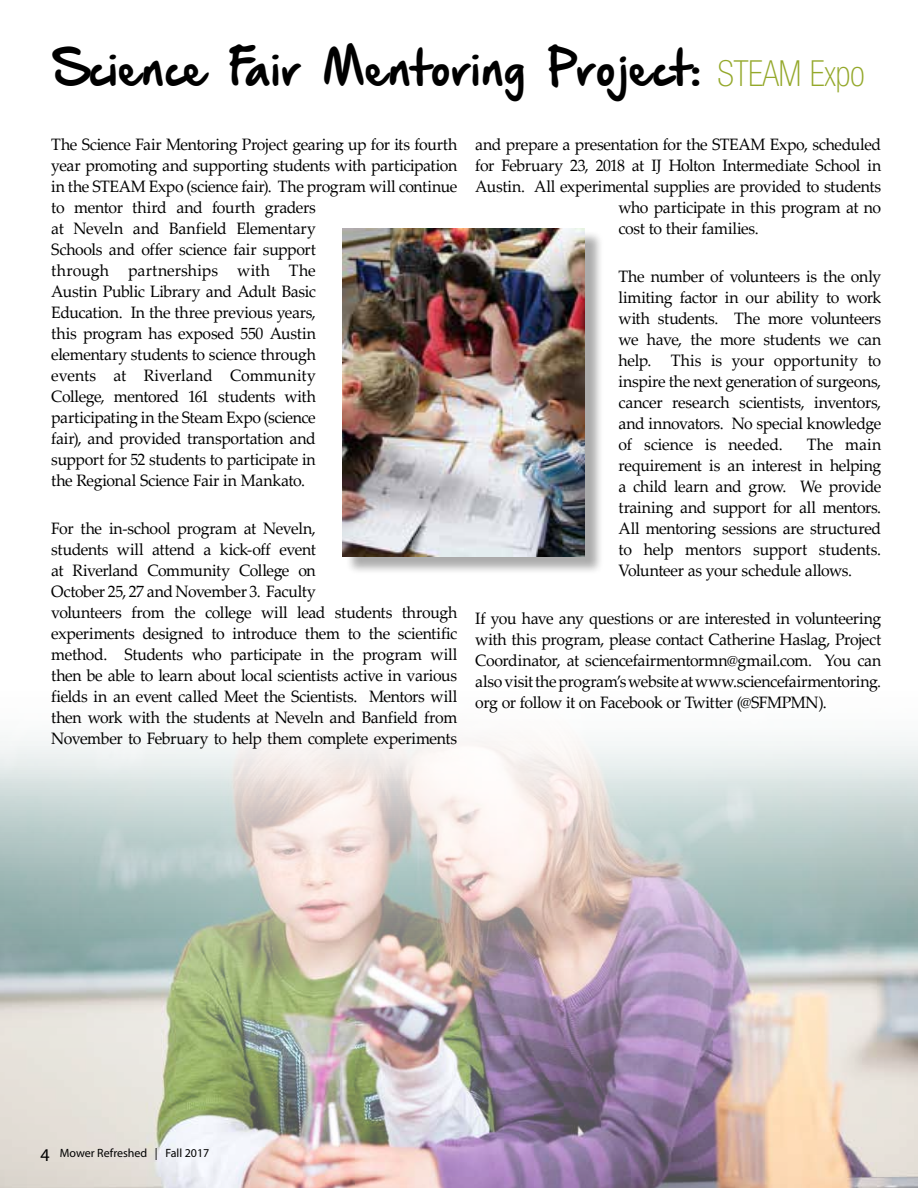
<style>
.page{position:relative;width:918px;height:1188px;background:#fff}
.page>*{position:absolute;margin:0;border:0;box-sizing:border-box;transform-origin:0 0}
.t1{font:42px "Hand Of Sean Demo";color:#000;scale:.96 1}
.t2{font:16.5px/21px "Palatino Linotype";letter-spacing:-.02em;color:#000;text-align:justify;scale:.96 1}
.t3{font:12px "Myriad Pro";color:#000}
.s1{font-family:"Helvetica Neue LT Std";font-weight:100;font-stretch:condensed;font-size:36px;color:#94a82a}
.s2{font-size:18px}
</style>
<div class="page">
<img style="left:0;top:737px;width:918px;height:451px">
<div style="left:345px;top:231px;width:259px;height:344px;background:#000;opacity:.33"></div>
<img style="left:343px;top:228px;width:242px;height:329px">
<h1 class="t1" style="left:54px;top:47px;width:846px">Science Fair Mentoring Project: <span class="s1">STEAM Expo</span></h1>
<p class="t2" style="left:51px;top:133px;width:424px;text-align:left">The Science Fair Mentoring Project gearing up for its fourth year promoting and supporting students with participation in the STEAM Expo (science fair). The program will continue to mentor third and fourth graders<br>at Neveln and Banfield Elementary<br>Schools and offer science fair support<br>through partnerships with The<br>Austin Public Library and Adult Basic<br>Education. In the three previous years,<br>this program has exposed 550 Austin<br>elementary students to science through<br>events at Riverland Community<br>College, mentored 161 students with<br>participating in the Steam Expo (science<br>fair), and provided transportation and<br>support for 52 students to participate in<br>the Regional Science Fair in Mankato.</p>
<p class="t2" style="left:51px;top:517px;width:424px;text-align:left">For the in-school program at Neveln,<br>students will attend a kick-off event<br>at Riverland Community College on<br>October 25, 27 and November 3. Faculty<br>volunteers from the college will lead students through experiments designed to introduce them to the scientific method. Students who participate in the program will then be able to learn about local scientists active in various fields in an event called Meet the Scientists. Mentors will then work with the students at Neveln and Banfield from November to February to help them complete experiments</p>
<p class="t2" style="left:475px;top:133px;width:424px">and prepare a presentation for the STEAM Expo, scheduled</p>
<p class="t2" style="left:475px;top:154px;width:424px">for February 23, 2018 at IJ Holton Intermediate School in</p>
<p class="t2" style="left:475px;top:175px;width:424px">Austin. All experimental supplies are provided to students</p>
<p class="t2" style="left:619px;top:196px;width:275px">who participate in this program at no</p>
<p class="t2" style="left:619px;top:217px;width:147px">cost to their families.</p>
<p class="t2" style="left:619px;top:265px;width:275px">The number of volunteers is the only limiting factor in our ability to work with students. The more volunteers we have, the more students we can help. This is your opportunity to inspire the next generation of surgeons, cancer research scientists, inventors, and innovators. No special knowledge of science is needed.</p>
<p class="t2" style="left:619px;top:433px;width:275px;text-indent:188px">The main requirement is an interest in helping a child learn and grow. We provide training and support for all mentors.<br>All mentoring sessions are structured to help mentors support students.<br>Volunteer as your schedule allows.</p>
<p class="t2" style="left:475px;top:607px;width:424px">If you have any questions or are interested in volunteering with this program, please contact Catherine Haslag, Project Coordinator, at sciencefairmentormn@gmail.com. You can also visit the program’s website at www.sciencefairmentoring. org or follow it on Facebook or Twitter (@SFMPMN).</p>
<p class="t3" style="left:41px;top:1145px;width:170px"><span class="s2">4</span> Mower Refreshed | Fall 2017</p>
</div>
